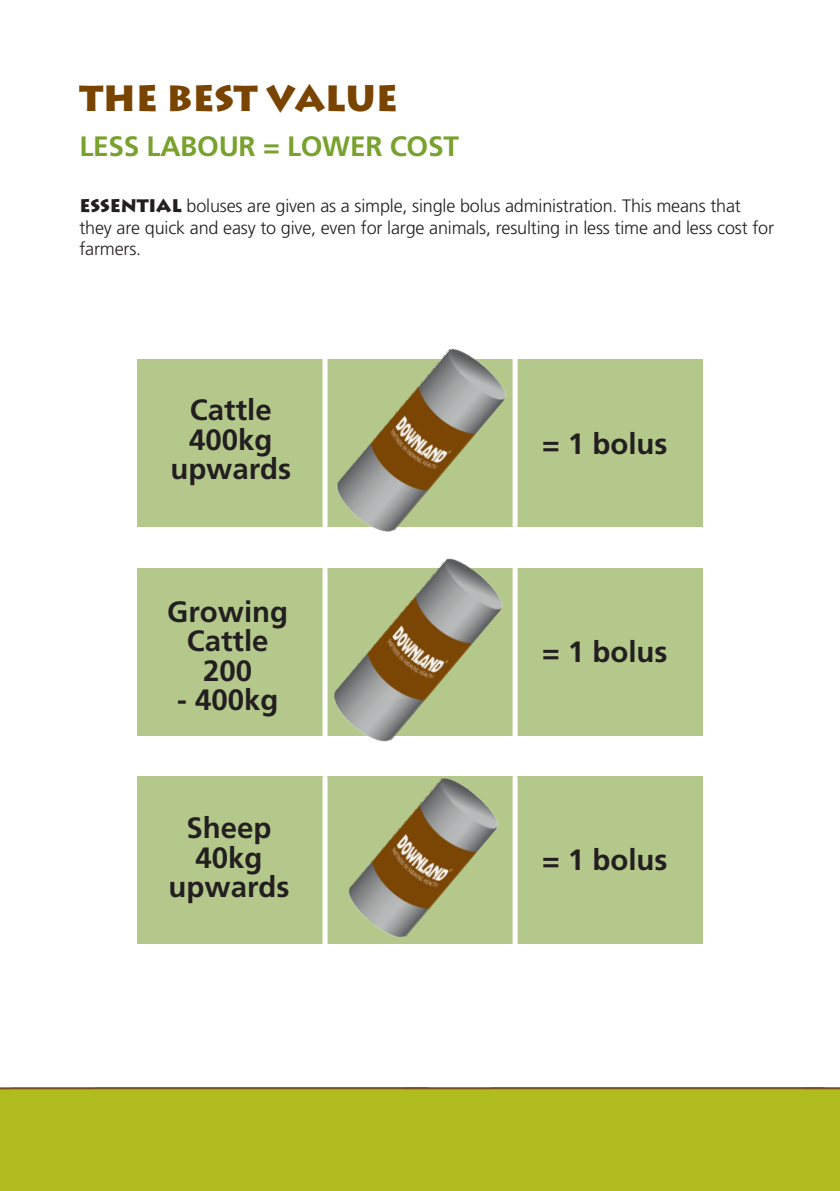
<style>
.page{position:relative;width:840px;height:1191px;background:#fff}
.page>*{position:absolute;margin:0;border:0;box-sizing:border-box;transform-origin:0 0}
.t1{font:900 36px "Lithos Pro";letter-spacing:-.01em;color:#794400}
.t2{font:700 29.4px/29.4px "Frutiger LT Std";color:#231f20;text-align:center}
.t3{font:700 28px "Frutiger LT Std";letter-spacing:-.01em;color:#78a22d}
.t4{font:300 18px/21.6px "Frutiger LT Std";letter-spacing:-.01em;color:#231f20}
.s1{font-family:"Lithos Pro";font-weight:900}
</style>
<div class="page">
<div style="left:0;top:1087px;width:839px;height:104px;background:#b0bb1d"></div>
<div style="left:137px;top:359px;width:185px;height:167px;background:#b4c88b"></div>
<div style="left:517px;top:359px;width:185px;height:167px;background:#b4c88b"></div>
<div style="left:137px;top:568px;width:185px;height:168px;background:#b4c88b"></div>
<div style="left:517px;top:568px;width:185px;height:168px;background:#b4c88b"></div>
<div style="left:137px;top:776px;width:185px;height:168px;background:#b4c88b"></div>
<div style="left:327px;top:776px;width:185px;height:168px;background:#b4c88b"></div>
<div style="left:517px;top:776px;width:185px;height:168px;background:#b4c88b"></div>
<img style="left:317px;top:349px;width:196px;height:183px">
<img style="left:327px;top:558px;width:183px;height:184px">
<img style="left:348px;top:777px;width:150px;height:161px">
<div style="left:322px;top:359px;width:5px;height:167px;background:#fff"></div>
<div style="left:512px;top:359px;width:5px;height:167px;background:#fff"></div>
<p class="t1" style="left:79px;top:76px;width:320px">THE BEST VALUE</p>
<p class="t3" style="left:79px;top:130px;width:381px">LESS LABOUR = LOWER COST</p>
<p class="t4" style="left:79px;top:195px;width:695px"><span class="s1">ESSENTIAL</span> boluses are given as a simple, single bolus administration. This means that they are quick and easy to give, even for large animals, resulting in less time and less cost for farmers.</p>
<p class="t2" style="left:170px;top:395px;width:122px">Cattle<br>400kg upwards</p>
<p class="t2" style="left:167px;top:597px;width:122px">Growing</p>
<p class="t2" style="left:187px;top:626px;width:83px">Cattle<br>200</p>
<p class="t2" style="left:177px;top:685px;width:103px">- 400kg</p>
<p class="t2" style="left:186px;top:813px;width:86px">Sheep</p>
<p class="t2" style="left:195px;top:843px;width:68px">40kg</p>
<p class="t2" style="left:168px;top:872px;width:122px">upwards</p>
<p class="t2" style="left:542px;top:429px;width:127px">= 1 bolus</p>
<p class="t2" style="left:542px;top:637px;width:127px">= 1 bolus</p>
<p class="t2" style="left:542px;top:845px;width:127px">= 1 bolus</p>
</div>
